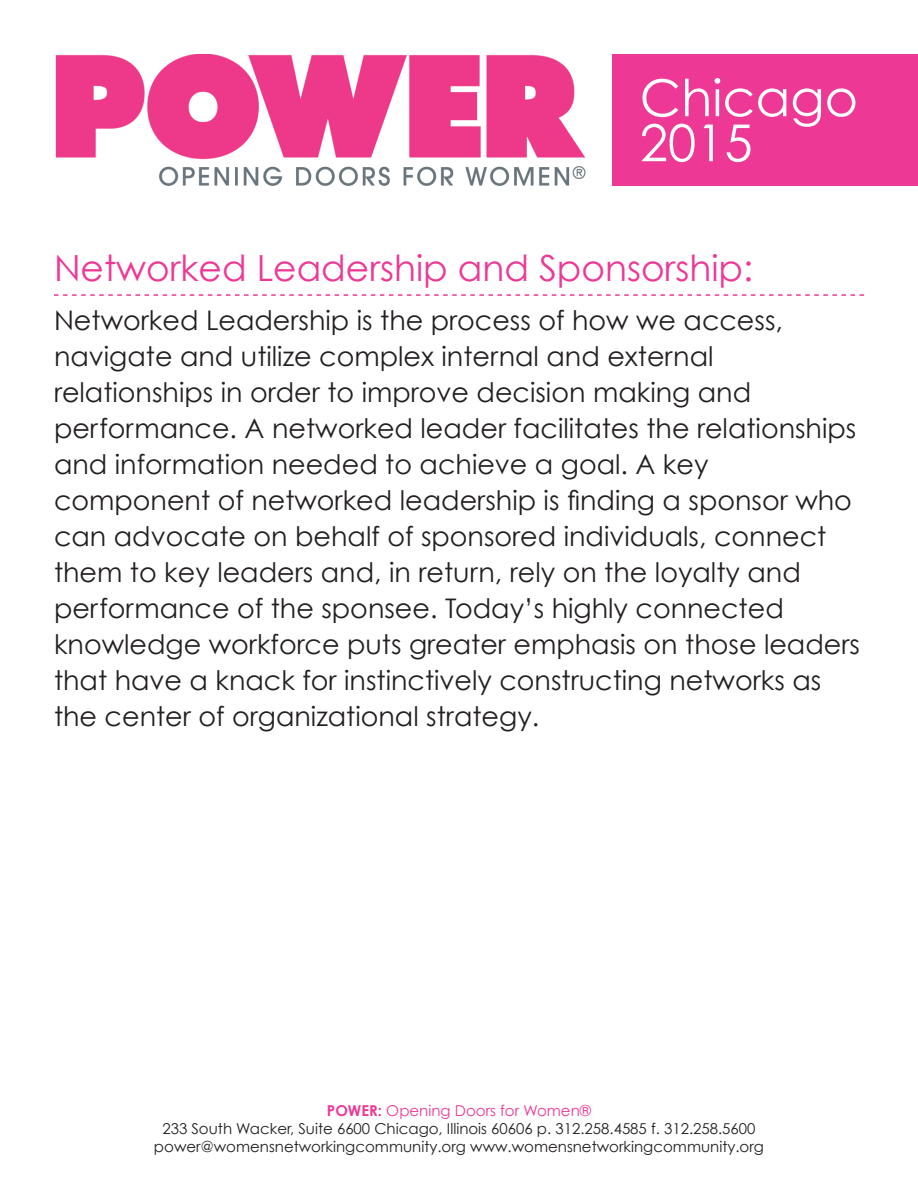
<style>
.page{position:relative;width:918px;height:1188px;background:#fff}
.page>*{position:absolute;margin:0;border:0;box-sizing:border-box;transform-origin:0 0}
.t1{font:51px/45px "Century Gothic";color:#fff}
.t2{font:36px "Century Gothic";color:#ed3896}
.t3{font:27px/36px "Century Gothic";color:#231f20}
.t4{font:15px/18px "Century Gothic";color:#231f20;text-align:center}
.s1{font-weight:700;color:#ed3896}
.s2{color:#ed3896}
</style>
<div class="page">
<img style="left:55px;top:54px;width:531px;height:131px">
<div style="left:612px;top:54px;width:305px;height:131px;background:#ed3896"></div>
<svg style="left:54px;top:294px;width:810px;height:2px"></svg>
<h1 class="t1" style="left:640px;top:75px;width:220px">Chicago<br>2015</h1>
<h2 class="t2" style="left:54px;top:246px;width:701px">Networked Leadership and Sponsorship:</h2>
<p class="t3" style="left:54px;top:302px;width:808px">Networked Leadership is the process of how we access, navigate and utilize complex internal and external relationships in order to improve decision making and performance. A networked leader facilitates the relationships and information needed to achieve a goal. A key component of networked leadership is finding a sponsor who can advocate on behalf of sponsored individuals, connect them to key leaders and, in return, rely on the loyalty and performance of the sponsee. Today’s highly connected knowledge workforce puts greater emphasis on those leaders that have a knack for instinctively constructing networks as the center of organizational strategy.</p>
<p class="t4" style="left:154px;top:1101px;width:612px"><span class="s1">POWER:</span> <span class="s2">Opening Doors for Women®<br></span>233 South Wacker, Suite 6600 Chicago, Illinois 60606 p. 312.258.4585 f. 312.258.5600 power@womensnetworkingcommunity.org www.womensnetworkingcommunity.org</p>
</div>
